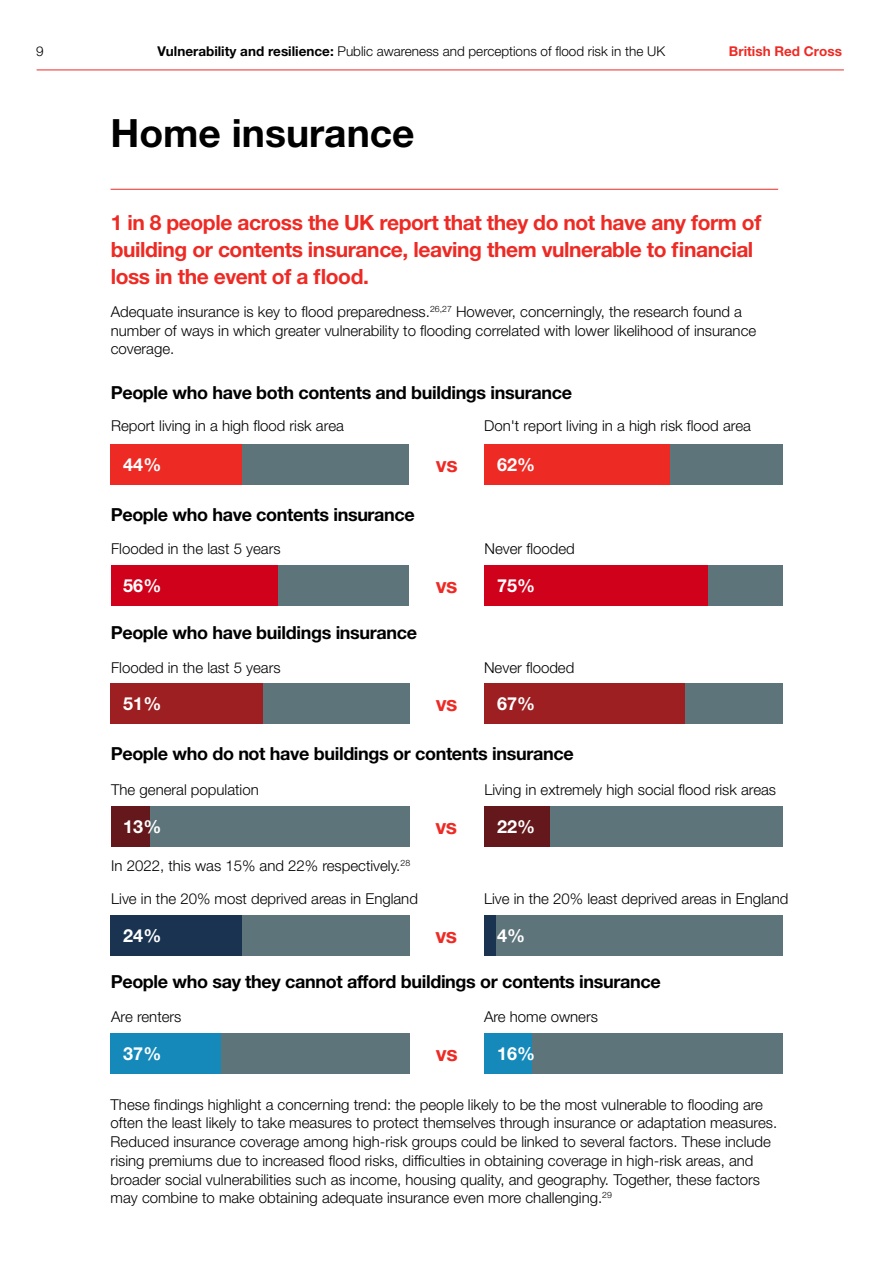
<style>
.page{position:relative;width:893px;height:1263px;background:#fff}
.page>*{position:absolute;margin:0;border:0;box-sizing:border-box;transform-origin:0 0}
.t1{font:700 39px "Helvetica Neue LT Pro";color:#000}
.t2{font:700 21px/27px "Helvetica Neue LT Pro";letter-spacing:-.02em;color:#ee2a24}
.t3{font:700 18px "Helvetica Neue LT Pro";letter-spacing:-.02em;color:#000}
.t4{font:700 18px "Helvetica Neue LT Pro";color:#fff}
.t5{font:300 15px/18.8px "Helvetica Neue LT Pro";color:#000}
.t6{font:300 13.5px "Helvetica Neue LT Pro";color:#000}
.t7{font:700 13.5px "Helvetica Neue LT Pro";color:#ee2a24}
.s1{font-weight:700}
</style>
<div class="page">
<hr style="left:37px;top:70px;width:807px;height:1px;background:#ee2a24">
<div style="left:484px;top:444px;width:298px;height:41px;background:#5c747a"></div>
<div style="left:484px;top:444px;width:185px;height:41px;background:#ee2a24"></div>
<div style="left:111px;top:444px;width:297px;height:41px;background:#5c747a"></div>
<div style="left:111px;top:444px;width:131px;height:41px;background:#ee2a24"></div>
<hr style="left:111px;top:189px;width:667px;height:1px;background:#ee2a24">
<div style="left:484px;top:566px;width:298px;height:40px;background:#5c747a"></div>
<div style="left:111px;top:566px;width:297px;height:40px;background:#5c747a"></div>
<div style="left:111px;top:566px;width:166px;height:40px;background:#d0011b"></div>
<div style="left:484px;top:566px;width:224px;height:40px;background:#d0011b"></div>
<div style="left:484px;top:1033px;width:298px;height:41px;background:#5c747a"></div>
<div style="left:484px;top:1033px;width:48px;height:41px;background:#158aba"></div>
<div style="left:484px;top:806px;width:298px;height:41px;background:#5c747a"></div>
<div style="left:484px;top:806px;width:66px;height:41px;background:#65181b"></div>
<div style="left:111px;top:806px;width:298px;height:41px;background:#5c747a"></div>
<div style="left:111px;top:806px;width:39px;height:41px;background:#65181b"></div>
<div style="left:484px;top:915px;width:298px;height:41px;background:#5c747a"></div>
<div style="left:111px;top:915px;width:298px;height:41px;background:#5c747a"></div>
<div style="left:111px;top:915px;width:131px;height:41px;background:#193351"></div>
<div style="left:484px;top:915px;width:12px;height:41px;background:#193351"></div>
<div style="left:111px;top:1033px;width:298px;height:41px;background:#5c747a"></div>
<div style="left:111px;top:1033px;width:110px;height:41px;background:#158aba"></div>
<div style="left:111px;top:683px;width:298px;height:41px;background:#5c747a"></div>
<div style="left:111px;top:683px;width:152px;height:41px;background:#9d1f21"></div>
<div style="left:484px;top:683px;width:298px;height:41px;background:#5c747a"></div>
<div style="left:484px;top:683px;width:200px;height:41px;background:#9d1f21"></div>
<p class="t6" style="left:36px;top:43px;width:9px">9</p>
<p class="t6" style="left:157px;top:42px;width:509px"><span class="s1">Vulnerability and resilience:</span> Public awareness and perceptions of flood risk in the UK</p>
<p class="t7" style="left:729px;top:42px;width:114px">British Red Cross</p>
<h1 class="t1" style="left:111px;top:109px;width:306px">Home insurance</h1>
<h2 class="t2" style="left:111px;top:208px;width:652px">1 in 8 people across the UK report that they do not have any form of building or contents insurance, leaving them vulnerable to financial loss in the event of a flood.</h2>
<p class="t5" style="left:111px;top:302px;width:647px">Adequate insurance is key to flood preparedness.<sup>26,27</sup> However, concerningly, the research found a number of ways in which greater vulnerability to flooding correlated with lower likelihood of insurance coverage.</p>
<p class="t3" style="left:111px;top:382px;width:463px">People who have both contents and buildings insurance</p>
<p class="t5" style="left:111px;top:416px;width:234px">Report living in a high flood risk area</p>
<p class="t5" style="left:484px;top:416px;width:269px">Don't report living in a high risk flood area</p>
<p class="t4" style="left:123px;top:453px;width:40px">44%</p>
<h2 class="t2" style="left:436px;top:450px;width:23px">vs</h2>
<p class="t4" style="left:497px;top:453px;width:40px">62%</p>
<p class="t3" style="left:111px;top:503px;width:306px">People who have contents insurance</p>
<p class="t5" style="left:111px;top:539px;width:171px">Flooded in the last 5 years</p>
<p class="t5" style="left:484px;top:539px;width:92px">Never flooded</p>
<p class="t4" style="left:123px;top:575px;width:40px">56%</p>
<h2 class="t2" style="left:436px;top:572px;width:23px">vs</h2>
<p class="t4" style="left:497px;top:575px;width:40px">75%</p>
<p class="t3" style="left:111px;top:621px;width:308px">People who have buildings insurance</p>
<p class="t5" style="left:111px;top:658px;width:171px">Flooded in the last 5 years</p>
<p class="t5" style="left:484px;top:658px;width:92px">Never flooded</p>
<p class="t4" style="left:123px;top:693px;width:40px">56%1</p>
<h2 class="t2" style="left:436px;top:690px;width:23px">vs</h2>
<p class="t4" style="left:497px;top:693px;width:40px">67%</p>
<p class="t3" style="left:111px;top:742px;width:464px">People who do not have buildings or contents insurance</p>
<p class="t5" style="left:111px;top:780px;width:149px">The general population</p>
<p class="t5" style="left:484px;top:780px;width:293px">Living in extremely high social flood risk areas</p>
<p class="t4" style="left:123px;top:816px;width:40px">13%</p>
<h2 class="t2" style="left:435px;top:813px;width:23px">vs</h2>
<p class="t4" style="left:497px;top:816px;width:40px">22%</p>
<p class="t5" style="left:111px;top:856px;width:300px">In 2022, this was 15% and 22% respectively.<sup>28</sup></p>
<p class="t5" style="left:111px;top:889px;width:308px">Live in the 20% most deprived areas in England</p>
<p class="t5" style="left:484px;top:889px;width:306px">Live in the 20% least deprived areas in England</p>
<p class="t4" style="left:123px;top:925px;width:40px">24%</p>
<p class="t4" style="left:497px;top:925px;width:30px">4%</p>
<h2 class="t2" style="left:435px;top:922px;width:23px">vs</h2>
<p class="t3" style="left:111px;top:970px;width:551px">People who say they cannot afford buildings or contents insurance</p>
<p class="t5" style="left:111px;top:1006px;width:72px">Are renters</p>
<p class="t5" style="left:484px;top:1006px;width:115px">Are home owners</p>
<p class="t4" style="left:123px;top:1042px;width:40px">37%</p>
<h2 class="t2" style="left:436px;top:1039px;width:23px">vs</h2>
<p class="t4" style="left:497px;top:1042px;width:40px">16%</p>
<p class="t5" style="left:111px;top:1095px;width:668px">These findings highlight a concerning trend: the people likely to be the most vulnerable to flooding are often the least likely to take measures to protect themselves through insurance or adaptation measures.<br>Reduced insurance coverage among high-risk groups could be linked to several factors. These include rising premiums due to increased flood risks, difficulties in obtaining coverage in high-risk areas, and broader social vulnerabilities such as income, housing quality, and geography. Together, these factors may combine to make obtaining adequate insurance even more challenging.<sup>29</sup></p>
</div>
